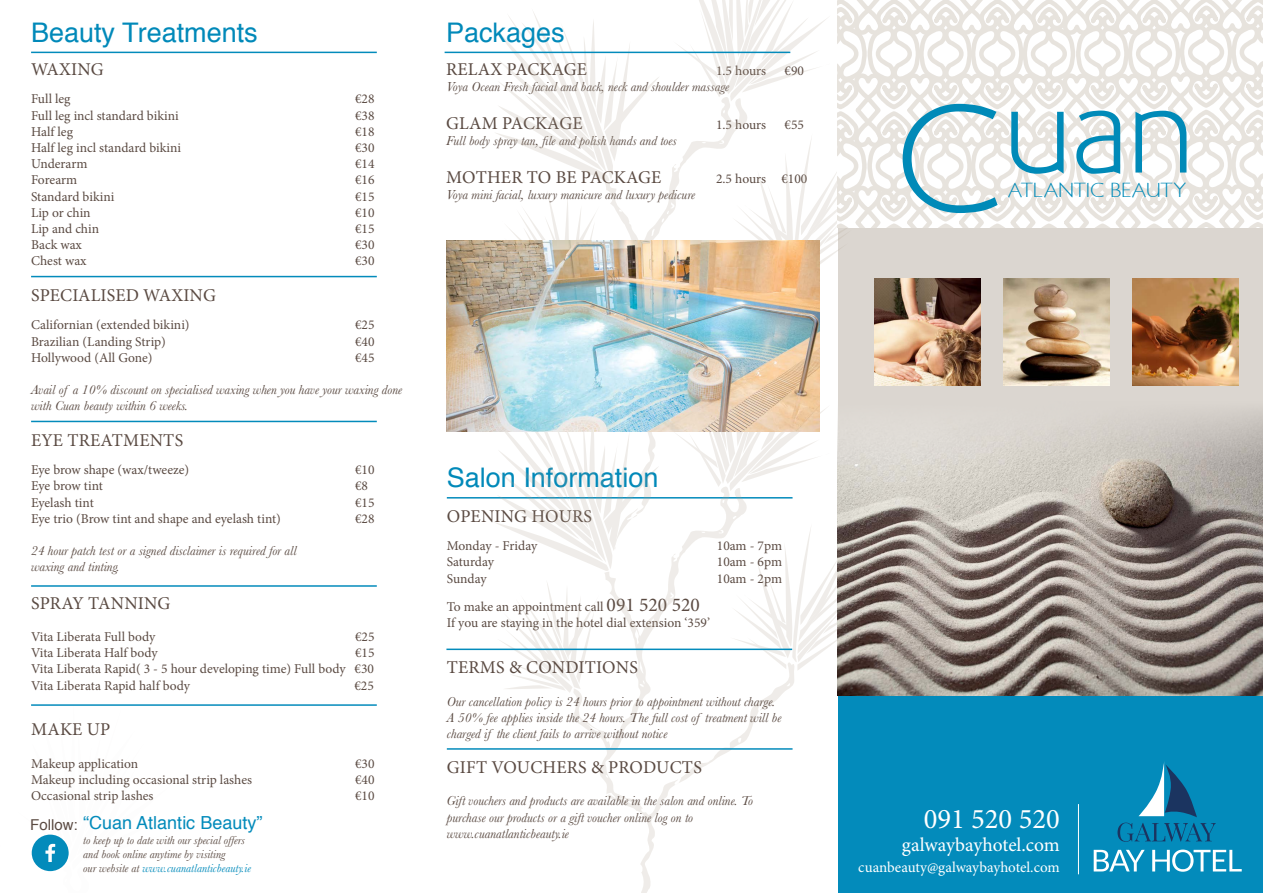
<style>
.page{position:relative;width:1263px;height:893px;background:#fff}
.page>*{position:absolute;margin:0;border:0;box-sizing:border-box;transform-origin:0 0}
.t1{font:28.5px "Minion Pro";color:#fff}
.t2{font:27px "Helvetica";color:#0189b9}
.t3{font:20.7px "London MM";color:#008ab8}
.t4{font:19.5px "Minion Pro";letter-spacing:-.005em;color:#fff}
.t5{font:18px "Minion Pro";letter-spacing:.01em;color:#5a4a42}
.t6{font:18px "Helvetica";color:#038bbb}
.t7{font:15px "Minion Pro";color:#fff}
.t8{font:15px "Helvetica";color:#5a4a42}
.t9{font:13.5px/16.2px "Minion Pro";color:#5a4a42;text-align:justify}
.t10{font:italic 13.5px/16.2px "Baskerville";color:#5a4a42}
.t11{font:italic 12px/14.4px "Baskerville";color:#5a4a42}
.s1{color:#038bbb}
.s2{font-size:19.5px}
</style>
<div class="page">
<hr style="left:31px;top:276px;width:346px;height:1px;background:#038bbb">
<hr style="left:31px;top:421px;width:346px;height:1px;background:#038bbb">
<hr style="left:31px;top:704px;width:346px;height:2px;background:#038bbb">
<hr style="left:31px;top:52px;width:346px;height:1px;background:#038bbb">
<hr style="left:31px;top:585px;width:346px;height:2px;background:#038bbb">
<hr style="left:447px;top:497px;width:345px;height:2px;background:#038bbb">
<svg style="left:748px;top:523px;width:90px;height:227px"></svg>
<svg style="left:573px;top:514px;width:175px;height:379px"></svg>
<svg style="left:496px;top:579px;width:103px;height:114px"></svg>
<svg style="left:605px;top:178px;width:144px;height:336px"></svg>
<svg style="left:509px;top:194px;width:87px;height:46px"></svg>
<svg style="left:494px;top:12px;width:166px;height:171px"></svg>
<svg style="left:493px;top:432px;width:166px;height:140px"></svg>
<hr style="left:446px;top:649px;width:346px;height:1px;background:#038bbb">
<hr style="left:445px;top:52px;width:345px;height:1px;background:#038bbb">
<hr style="left:447px;top:748px;width:345px;height:2px;background:#038bbb">
<div style="left:838px;top:695px;width:425px;height:198px;background:#038bbb"></div>
<hr style="left:1078px;top:804px;width:1px;height:70px;background:#fff">
<svg style="left:31px;top:834px;width:38px;height:38px"></svg>
<svg style="left:672px;top:0;width:591px;height:491px"></svg>
<img style="left:838px;top:402px;width:425px;height:293px">
<img style="left:446px;top:240px;width:373px;height:192px">
<img style="left:1132px;top:279px;width:106px;height:106px">
<svg style="left:1117px;top:823px;width:99px;height:19px"></svg>
<svg style="left:1094px;top:849px;width:148px;height:23px"></svg>
<svg style="left:1138px;top:762px;width:59px;height:55px"></svg>
<img style="left:1004px;top:279px;width:106px;height:106px">
<img style="left:874px;top:279px;width:106px;height:106px">
<h2 class="t2" style="left:31px;top:11px;width:228px">Beauty Treatments</h2>
<h3 class="t5" style="left:31px;top:57px;width:74px">WAXING</h3>
<p class="t9" style="left:31px;top:91px;width:41px">Full leg</p>
<p class="t9" style="left:355px;top:91px;width:21px">€28</p>
<p class="t9" style="left:31px;top:107px;width:149px">Full leg incl standard bikini</p>
<p class="t9" style="left:355px;top:107px;width:21px">€38</p>
<p class="t9" style="left:31px;top:123px;width:43px">Half leg</p>
<p class="t9" style="left:355px;top:123px;width:21px">€18</p>
<p class="t9" style="left:31px;top:140px;width:152px">Half leg incl standard bikini</p>
<p class="t9" style="left:355px;top:140px;width:21px">€30</p>
<p class="t9" style="left:31px;top:156px;width:58px">Underarm</p>
<p class="t9" style="left:355px;top:156px;width:21px">€14</p>
<p class="t9" style="left:31px;top:172px;width:48px">Forearm</p>
<p class="t9" style="left:355px;top:172px;width:21px">€16</p>
<p class="t9" style="left:31px;top:188px;width:85px">Standard bikini</p>
<p class="t9" style="left:355px;top:188px;width:21px">€15</p>
<p class="t9" style="left:31px;top:204px;width:61px">Lip or chin</p>
<p class="t9" style="left:355px;top:204px;width:21px">€10</p>
<p class="t9" style="left:31px;top:221px;width:70px">Lip and chin</p>
<p class="t9" style="left:355px;top:221px;width:21px">€15</p>
<p class="t9" style="left:31px;top:237px;width:52px">Back wax</p>
<p class="t9" style="left:355px;top:237px;width:21px">€30</p>
<p class="t9" style="left:31px;top:253px;width:57px">Chest wax</p>
<p class="t9" style="left:355px;top:253px;width:21px">€30</p>
<h3 class="t5" style="left:31px;top:283px;width:186px">SPECIALISED WAXING</h3>
<p class="t9" style="left:31px;top:317px;width:160px">Californian (extended bikini)</p>
<p class="t9" style="left:355px;top:317px;width:21px">€25</p>
<p class="t9" style="left:31px;top:333px;width:136px">Brazilian (Landing Strip)</p>
<p class="t9" style="left:355px;top:333px;width:21px">€40</p>
<p class="t9" style="left:31px;top:349px;width:123px">Hollywood (All Gone)</p>
<p class="t9" style="left:355px;top:349px;width:21px">€45</p>
<p class="t10" style="left:31px;top:382px;width:373px">Avail of a 10% discount on specialised waxing when you have your waxing done with Cuan beauty within 6 weeks.</p>
<h3 class="t5" style="left:31px;top:428px;width:154px">EYE TREATMENTS</h3>
<p class="t9" style="left:31px;top:462px;width:160px">Eye brow shape (wax/tweeze)</p>
<p class="t9" style="left:355px;top:462px;width:21px">€10</p>
<p class="t9" style="left:31px;top:478px;width:73px">Eye brow tint</p>
<p class="t9" style="left:355px;top:478px;width:14px">€8</p>
<p class="t9" style="left:31px;top:494px;width:64px">Eyelash tint</p>
<p class="t9" style="left:355px;top:494px;width:21px">€15</p>
<p class="t9" style="left:31px;top:510px;width:251px">Eye trio (Brow tint and shape and eyelash tint)</p>
<p class="t9" style="left:355px;top:510px;width:21px">€28</p>
<p class="t10" style="left:31px;top:543px;width:267px">24 hour patch test or a signed disclaimer is required for all waxing and tinting.</p>
<h3 class="t5" style="left:31px;top:591px;width:141px">SPRAY TANNING</h3>
<p class="t9" style="left:31px;top:629px;width:126px">Vita Liberata Full body</p>
<p class="t9" style="left:355px;top:629px;width:21px">€25</p>
<p class="t9" style="left:31px;top:645px;width:128px">Vita Liberata Half body</p>
<p class="t9" style="left:31px;top:645px;width:345px;text-indent:324px">€15<br>Vita Liberata Rapid( 3 - 5 hour developing time) Full body €30<br>Vita Liberata Rapid half body</p>
<p class="t9" style="left:354px;top:677px;width:21px">€25</p>
<h3 class="t5" style="left:31px;top:717px;width:81px">MAKE UP</h3>
<p class="t9" style="left:31px;top:755px;width:109px">Makeup application</p>
<p class="t9" style="left:355px;top:755px;width:21px">€30</p>
<p class="t9" style="left:31px;top:771px;width:222px">Makeup including occasional strip lashes</p>
<p class="t9" style="left:355px;top:771px;width:21px">€40</p>
<p class="t9" style="left:31px;top:787px;width:124px">Occasional strip lashes</p>
<p class="t9" style="left:355px;top:787px;width:21px">€10</p>
<h3 class="t6" style="left:83px;top:809px;width:181px">“Cuan Atlantic Beauty”</h3>
<p class="t11" style="left:83px;top:833px;width:169px">to keep up to date with our special offers and book online anytime by visiting<br>our website at <span class="s1">www.cuanatlanticbeauty.ie</span></p>
<p class="t8" style="left:30px;top:813px;width:49px">Follow:</p>
<h2 class="t2" style="left:446px;top:12px;width:120px">Packages</h2>
<h3 class="t5" style="left:446px;top:57px;width:142px">RELAX PACKAGE</h3>
<p class="t9" style="left:716px;top:63px;width:52px">1.5 hours</p>
<p class="t9" style="left:784px;top:63px;width:21px">€90</p>
<p class="t10" style="left:446px;top:79px;width:285px">Voya Ocean Fresh facial and back, neck and shoulder massage</p>
<h3 class="t5" style="left:446px;top:111px;width:138px">GLAM PACKAGE</h3>
<p class="t9" style="left:716px;top:117px;width:52px">1.5 hours</p>
<p class="t9" style="left:784px;top:117px;width:21px">€55</p>
<p class="t10" style="left:446px;top:133px;width:232px">Full body spray tan, file and polish hands and toes</p>
<h3 class="t5" style="left:446px;top:165px;width:217px">MOTHER TO BE PACKAGE</h3>
<p class="t9" style="left:716px;top:171px;width:93px">2.5 hours €100</p>
<p class="t10" style="left:446px;top:187px;width:251px">Voya mini facial, luxury manicure and luxury pedicure</p>
<h2 class="t2" style="left:447px;top:457px;width:213px">Salon Information</h2>
<h3 class="t5" style="left:447px;top:504px;width:147px">OPENING HOURS</h3>
<p class="t9" style="left:447px;top:538px;width:92px">Monday - Friday</p>
<p class="t9" style="left:717px;top:538px;width:67px">10am - 7pm</p>
<p class="t9" style="left:447px;top:554px;width:49px">Saturday</p>
<p class="t9" style="left:717px;top:554px;width:67px">10am - 6pm</p>
<p class="t9" style="left:447px;top:570px;width:41px">Sunday</p>
<p class="t9" style="left:717px;top:570px;width:67px">10am - 2pm</p>
<p class="t9" style="left:447px;top:599px;width:265px">To make an appointment call <span class="s2">091 520 520<br></span>If you are staying in the hotel dial extension ‘359’</p>
<h3 class="t5" style="left:447px;top:655px;width:192px">TERMS &amp; CONDITIONS</h3>
<p class="t10" style="left:447px;top:693px;width:336px">Our cancellation policy is 24 hours prior to appointment without charge.<br>A 50% fee applies inside the 24 hours. The full cost of treatment will be charged if the client fails to arrive without notice</p>
<h3 class="t5" style="left:447px;top:755px;width:256px">GIFT VOUCHERS &amp; PRODUCTS</h3>
<p class="t10" style="left:447px;top:793px;width:308px">Gift vouchers and products are available in the salon and online. To purchase our products or a gift voucher online log on to www.cuanatlanticbeauty.ie</p>
<h3 class="t3" style="left:1008px;top:178px;width:179px">ATLANTIC BEAUTY</h3>
<h1 class="t1" style="left:924px;top:799px;width:138px">091 520 520</h1>
<h3 class="t4" style="left:902px;top:832px;width:159px">galwaybayhotel.com</h3>
<p class="t7" style="left:858px;top:857px;width:203px">cuanbeauty@galwaybayhotel.com</p>
</div>
